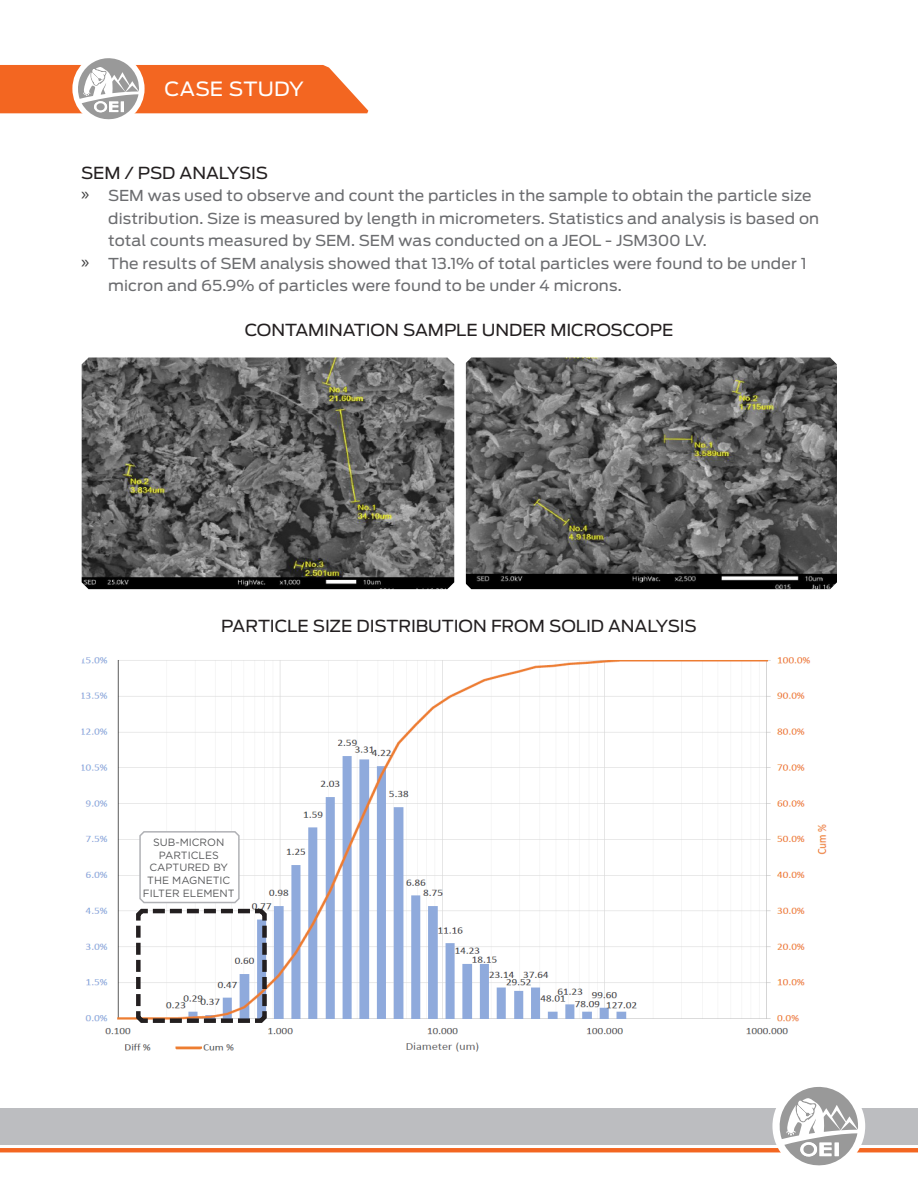
<style>
.page{position:relative;width:918px;height:1188px;background:#fff}
.page>*{position:absolute;margin:0;border:0;box-sizing:border-box;transform-origin:0 0}
.t1{font:19.5px "Antenna";letter-spacing:.005em;color:#fff;scale:1.05 1}
.t2{font:16.5px "Antenna";letter-spacing:-.005em;color:#231f20;scale:1.05 1}
.t3{font:15px/22.5px "Antenna";letter-spacing:.005em;color:#6c6d70;scale:1.05 1}
.t4{font:10.5px/12.6px "Gotham";color:#57585a;text-align:center}
.s1{font-family:"Myriad Pro";font-size:18px;color:#3e3e3f}
</style>
<div class="page">
<svg style="left:0;top:1087px;width:918px;height:79px"></svg>
<svg style="left:0;top:58px;width:368px;height:62px"></svg>
<img style="left:82px;top:657px;width:745px;height:395px">
<svg style="left:134px;top:830px;width:135px;height:195px"></svg>
<img style="left:82px;top:358px;width:372px;height:231px">
<img style="left:465px;top:358px;width:372px;height:231px">
<h1 class="t1" style="left:165px;top:78px;width:134px">CASE STUDY</h1>
<p class="t2" style="left:81px;top:163px;width:180px">SEM / PSD ANALYSIS</p>
<p class="t3" style="left:108px;top:185px;width:679px;text-indent:-27px"><span class="s1">»</span> SEM was used to observe and count the particles in the sample to obtain the particle size distribution. Size is measured by length in micrometers. Statistics and analysis is based on total counts measured by SEM. SEM was conducted on a JEOL - JSM300 LV.</p>
<p class="t3" style="left:108px;top:252px;width:667px;text-indent:-27px"><span class="s1">»</span> The results of SEM analysis showed that 13.1% of total particles were found to be under 1 micron and 65.9% of particles were found to be under 4 microns.</p>
<p class="t2" style="left:245px;top:321px;width:410px">CONTAMINATION SAMPLE UNDER MICROSCOPE</p>
<p class="t2" style="left:221px;top:617px;width:454px">PARTICLE SIZE DISTRIBUTION FROM SOLID ANALYSIS</p>
<p class="t4" style="left:143px;top:836px;width:93px">SUB-MICRON<br>PARTICLES<br>CAPTURED BY<br>THE MAGNETIC<br>FILTER ELEMENT</p>
</div>
